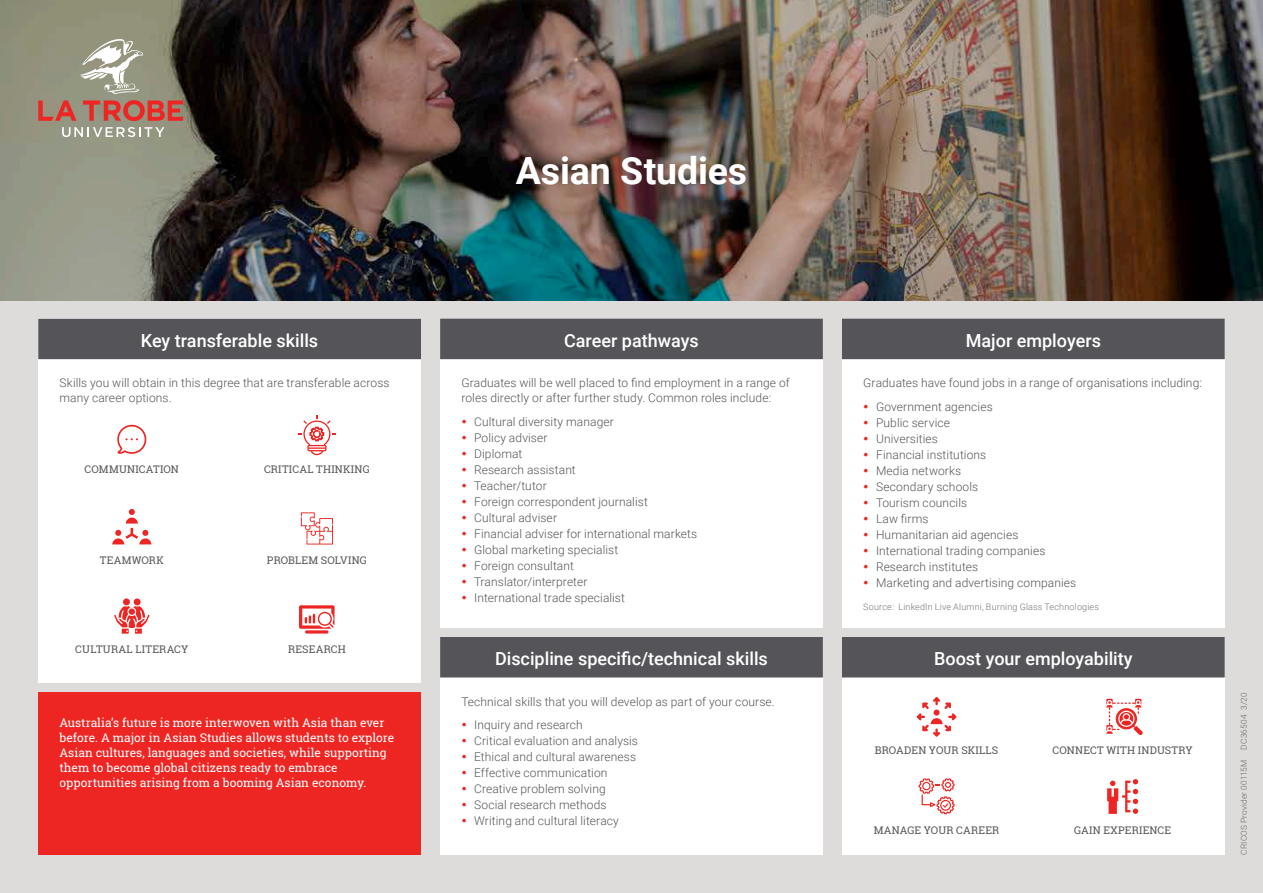
<style>
.page{position:relative;width:1263px;height:893px;background:#fff}
.page>*{position:absolute;margin:0;border:0;box-sizing:border-box;transform-origin:0 0}
.Course_title{font:700 37.5px "Roboto";letter-spacing:-.005em;color:#fff}
.Subheading_1{font:500 18px "Roboto";color:#fff}
.Body{font:300 12px/15px "Roboto";letter-spacing:.01em;color:#555559}
.Testimonial___Body{font:12px/15px "Roboto Slab";color:#fff}
.Proof_point{font:10.5px "Roboto Slab";letter-spacing:.02em;color:#555559}
.Source___Disclaimer{font:300 9px "Roboto";letter-spacing:.02em;color:#75767a}
.t1{font:300 8.25px "Roboto";letter-spacing:.025em;color:#69696d}
</style>
<div class="page">
<div style="left:0;top:301px;width:1263px;height:592px;background:#dedcda"></div>
<img style="left:0;top:0;width:1263px;height:301px">
<div style="left:38px;top:693px;width:383px;height:162px;background:#ed2623"></div>
<div style="left:440px;top:637px;width:383px;height:218px;background:#fff"></div>
<div style="left:440px;top:637px;width:383px;height:40px;background:#555559"></div>
<div style="left:440px;top:319px;width:383px;height:308px;background:#fff"></div>
<div style="left:440px;top:319px;width:383px;height:40px;background:#555559"></div>
<div style="left:842px;top:319px;width:383px;height:308px;background:#fff"></div>
<div style="left:842px;top:319px;width:383px;height:40px;background:#555559"></div>
<div style="left:38px;top:319px;width:383px;height:364px;background:#fff"></div>
<div style="left:38px;top:319px;width:383px;height:40px;background:#555559"></div>
<svg style="left:117px;top:425px;width:29px;height:29px"></svg>
<svg style="left:38px;top:100px;width:39px;height:21px"></svg>
<svg style="left:83px;top:100px;width:100px;height:21px;background:#c05c50"></svg>
<svg style="left:62px;top:127px;width:102px;height:10px"></svg>
<svg style="left:80px;top:38px;width:63px;height:56px"></svg>
<div style="left:842px;top:637px;width:383px;height:218px;background:#fff"></div>
<div style="left:842px;top:637px;width:383px;height:40px;background:#555559"></div>
<svg style="left:1106px;top:699px;width:37px;height:36px"></svg>
<svg style="left:919px;top:778px;width:35px;height:36px"></svg>
<svg style="left:1107px;top:779px;width:31px;height:35px"></svg>
<svg style="left:917px;top:697px;width:39px;height:40px"></svg>
<svg style="left:112px;top:509px;width:39px;height:35px"></svg>
<svg style="left:298px;top:415px;width:38px;height:40px"></svg>
<svg style="left:301px;top:512px;width:32px;height:32px"></svg>
<svg style="left:305px;top:630px;width:23px;height:4px"></svg>
<svg style="left:299px;top:605px;width:36px;height:24px"></svg>
<svg style="left:114px;top:598px;width:35px;height:36px"></svg>
<p class="Subheading_1" style="left:141px;top:328px;width:179px">Key transferable skills</p>
<p class="Body" style="left:60px;top:375px;width:332px">Skills you will obtain in this degree that are transferable across many career options.</p>
<p class="Proof_point" style="left:85px;top:462px;width:96px">COMMUNICATION</p>
<p class="Proof_point" style="left:100px;top:553px;width:65px">TEAMWORK</p>
<p class="Proof_point" style="left:264px;top:462px;width:107px">CRITICAL THINKING</p>
<p class="Proof_point" style="left:267px;top:553px;width:101px">PROBLEM SOLVING</p>
<p class="Proof_point" style="left:75px;top:642px;width:115px">CULTURAL LITERACY</p>
<p class="Proof_point" style="left:288px;top:642px;width:59px">RESEARCH</p>
<p class="Testimonial___Body" style="left:60px;top:715px;width:336px">Australia’s future is more interwoven with Asia than ever before. A major in Asian Studies allows students to explore Asian cultures, languages and societies, while supporting them to become global citizens ready to embrace opportunities arising from a booming Asian economy.</p>
<p class="Course_title" style="left:516px;top:144px;width:233px">Asian Studies</p>
<p class="Subheading_1" style="left:564px;top:328px;width:136px">Career pathways</p>
<p class="Body" style="left:461px;top:375px;width:330px">Graduates will be well placed to find employment in a range of roles directly or after further study. Common roles include:</p>
<p class="Body" style="left:474px;top:414px;width:141px">Cultural diversity manager</p>
<p class="Body" style="left:474px;top:430px;width:75px">Policy adviser</p>
<p class="Body" style="left:474px;top:446px;width:50px">Diplomat</p>
<p class="Body" style="left:474px;top:462px;width:103px">Research assistant</p>
<p class="Body" style="left:474px;top:478px;width:74px">Teacher/tutor</p>
<p class="Body" style="left:474px;top:494px;width:175px">Foreign correspondent journalist</p>
<p class="Body" style="left:474px;top:510px;width:84px">Cultural adviser</p>
<p class="Body" style="left:474px;top:526px;width:224px">Financial adviser for international markets</p>
<p class="Body" style="left:474px;top:542px;width:146px">Global marketing specialist</p>
<p class="Body" style="left:474px;top:558px;width:101px">Foreign consultant</p>
<p class="Body" style="left:474px;top:574px;width:115px">Translator/interpreter</p>
<p class="Body" style="left:474px;top:590px;width:152px">International trade specialist</p>
<p class="Subheading_1" style="left:495px;top:646px;width:274px">Discipline specific/technical skills</p>
<p class="Body" style="left:461px;top:693px;width:315px">Technical skills that you will develop as part of your course.</p>
<p class="Body" style="left:474px;top:717px;width:110px">Inquiry and research</p>
<p class="Body" style="left:474px;top:733px;width:165px">Critical evaluation and analysis</p>
<p class="Body" style="left:474px;top:749px;width:163px">Ethical and cultural awareness</p>
<p class="Body" style="left:474px;top:765px;width:135px">Effective communication</p>
<p class="Body" style="left:474px;top:781px;width:133px">Creative problem solving</p>
<p class="Body" style="left:474px;top:797px;width:134px">Social research methods</p>
<p class="Body" style="left:474px;top:813px;width:146px">Writing and cultural literacy</p>
<p class="Subheading_1" style="left:966px;top:328px;width:137px">Major employers</p>
<p class="Body" style="left:863px;top:375px;width:340px">Graduates have found jobs in a range of organisations including:</p>
<p class="Body" style="left:876px;top:399px;width:118px">Government agencies</p>
<p class="Body" style="left:876px;top:415px;width:76px">Public service</p>
<p class="Body" style="left:876px;top:431px;width:63px">Universities</p>
<p class="Body" style="left:876px;top:447px;width:112px">Financial institutions</p>
<p class="Body" style="left:876px;top:463px;width:87px">Media networks</p>
<p class="Body" style="left:876px;top:479px;width:104px">Secondary schools</p>
<p class="Body" style="left:876px;top:495px;width:93px">Tourism councils</p>
<p class="Body" style="left:876px;top:511px;width:54px">Law firms</p>
<p class="Body" style="left:876px;top:527px;width:144px">Humanitarian aid agencies</p>
<p class="Body" style="left:876px;top:543px;width:171px">International trading companies</p>
<p class="Body" style="left:876px;top:559px;width:104px">Research institutes</p>
<p class="Body" style="left:876px;top:575px;width:202px">Marketing and advertising companies</p>
<p class="Source___Disclaimer" style="left:863px;top:601px;width:237px">Source: LinkedIn Live Alumni, Burning Glass Technologies</p>
<p class="Subheading_1" style="left:934px;top:646px;width:200px">Boost your employability</p>
<p class="Proof_point" style="left:875px;top:743px;width:125px">BROADEN YOUR SKILLS</p>
<p class="Proof_point" style="left:1052px;top:743px;width:142px">CONNECT WITH INDUSTRY</p>
<p class="Proof_point" style="left:874px;top:823px;width:127px">MANAGE YOUR CAREER</p>
<p class="Proof_point" style="left:1074px;top:823px;width:99px">GAIN EXPERIENCE</p>
<p class="t1" style="left:1238px;top:750px;width:59px;rotate:-90deg">DC36504 3/20</p>
<p class="t1" style="left:1238px;top:855px;width:96px;rotate:-90deg">CRICOS Provider 00115M</p>
</div>
